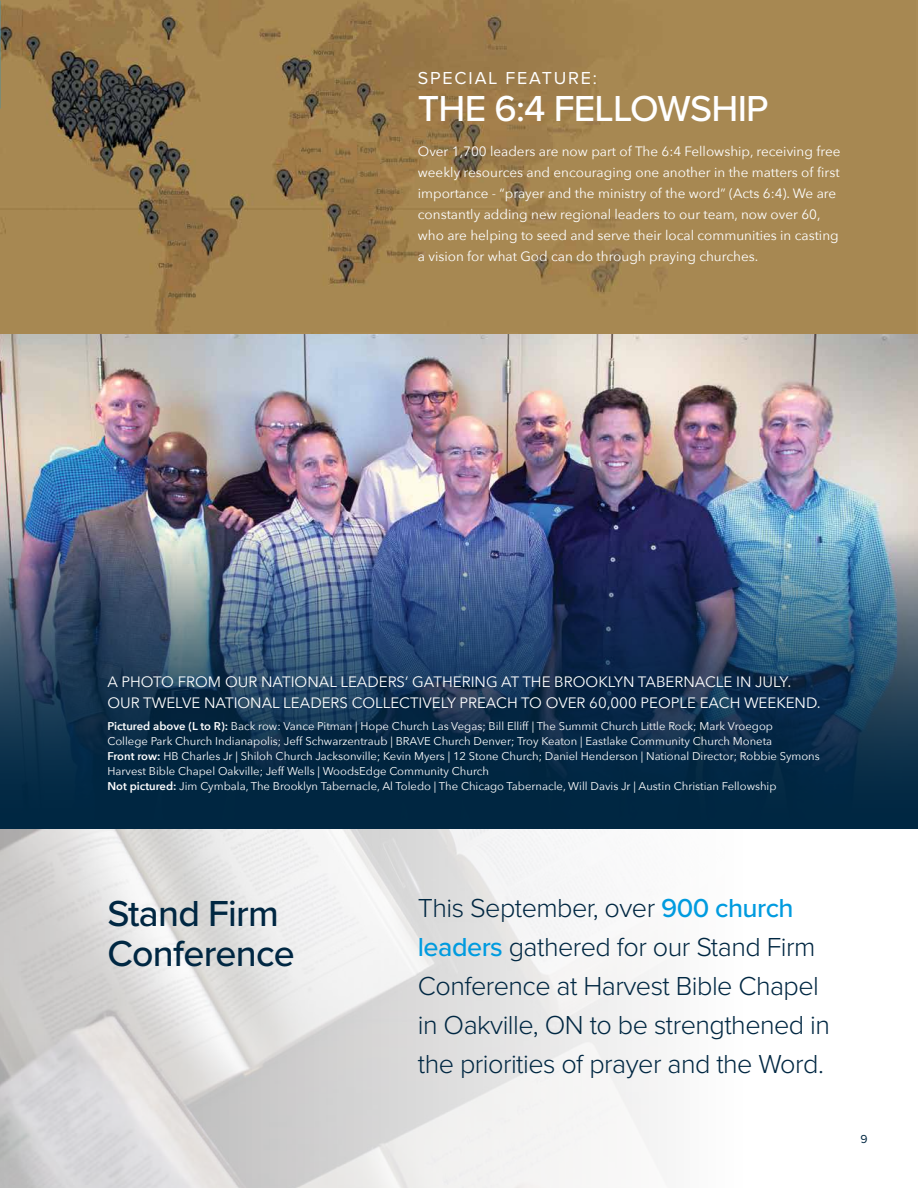
<style>
.page{position:relative;width:918px;height:1188px;background:#fff}
.page>*{position:absolute;margin:0;border:0;box-sizing:border-box;transform-origin:0 0}
.t1{font:500 37.5px/40.5px "Proxima Nova";letter-spacing:-.02em;color:#002742}
.t2{font:500 37.5px "Proxima Nova";letter-spacing:-.02em;color:#fff}
.t3{font:300 27px/39px "Proxima Nova";letter-spacing:-.02em;color:#002742}
.t4{font:18px "Proxima Nova";letter-spacing:.1em;color:#fff}
.t5{font:15px/21px "Avenir Next";color:#fff}
.t6{font:13.5px/21px "Avenir Next";color:#fff}
.t7{font:12px "Proxima Nova";color:#002742}
.t8{font:11.25px/15px "Avenir Next";color:#fff}
.s1{font-weight:600}
.s2{font-weight:500;color:#009bdf}
</style>
<div class="page">
<img style="left:0;top:0;width:918px;height:531px">
<img style="left:1px;top:829px;width:657px;height:359px">
<img style="left:0;top:531px;width:918px;height:298px">
<h3 class="t4" style="left:418px;top:67px;width:181px">SPECIAL FEATURE:</h3>
<h1 class="t2" style="left:418px;top:81px;width:352px">THE 6:4 FELLOWSHIP</h1>
<p class="t6" style="left:418px;top:140px;width:424px">Over 1,700 leaders are now part of The 6:4 Fellowship, receiving free weekly resources and encouraging one another in the matters of first importance - “prayer and the ministry of the word” (Acts 6:4). We are constantly adding new regional leaders to our team, now over 60, who are helping to seed and serve their local communities in casting a vision for what God can do through praying churches.</p>
<h3 class="t5" style="left:107px;top:671px;width:715px">A PHOTO FROM OUR NATIONAL LEADERS’ GATHERING AT THE BROOKLYN TABERNACLE IN JULY.<br>OUR TWELVE NATIONAL LEADERS COLLECTIVELY PREACH TO OVER 60,000 PEOPLE EACH WEEKEND.</h3>
<p class="t8" style="left:107px;top:718px;width:714px"><span class="s1">Pictured above (L to R):</span> Back row: Vance Pitman | Hope Church Las Vegas; Bill Elliff | The Summit Church Little Rock; Mark Vroegop<br>College Park Church Indianapolis; Jeff Schwarzentraub | BRAVE Church Denver; Troy Keaton | Eastlake Community Church Moneta<br><span class="s1">Front row:</span> HB Charles Jr | Shiloh Church Jacksonville; Kevin Myers | 12 Stone Church; Daniel Henderson | National Director; Robbie Symons Harvest Bible Chapel Oakville; Jeff Wells | WoodsEdge Community Church<br><span class="s1">Not pictured:</span> Jim Cymbala, The Brooklyn Tabernacle, Al Toledo | The Chicago Tabernacle, Will Davis Jr | Austin Christian Fellowship</p>
<h1 class="t1" style="left:107px;top:891px;width:189px">Stand Firm<br>Conference</h1>
<h2 class="t3" style="left:418px;top:887px;width:414px">This September, over <span class="s2">900 church leaders</span> gathered for our Stand Firm Conference at Harvest Bible Chapel in Oakville, ON to be strengthened in the priorities of prayer and the Word.</h2>
<p class="t7" style="left:860px;top:1133px;width:9px">9</p>
</div>
